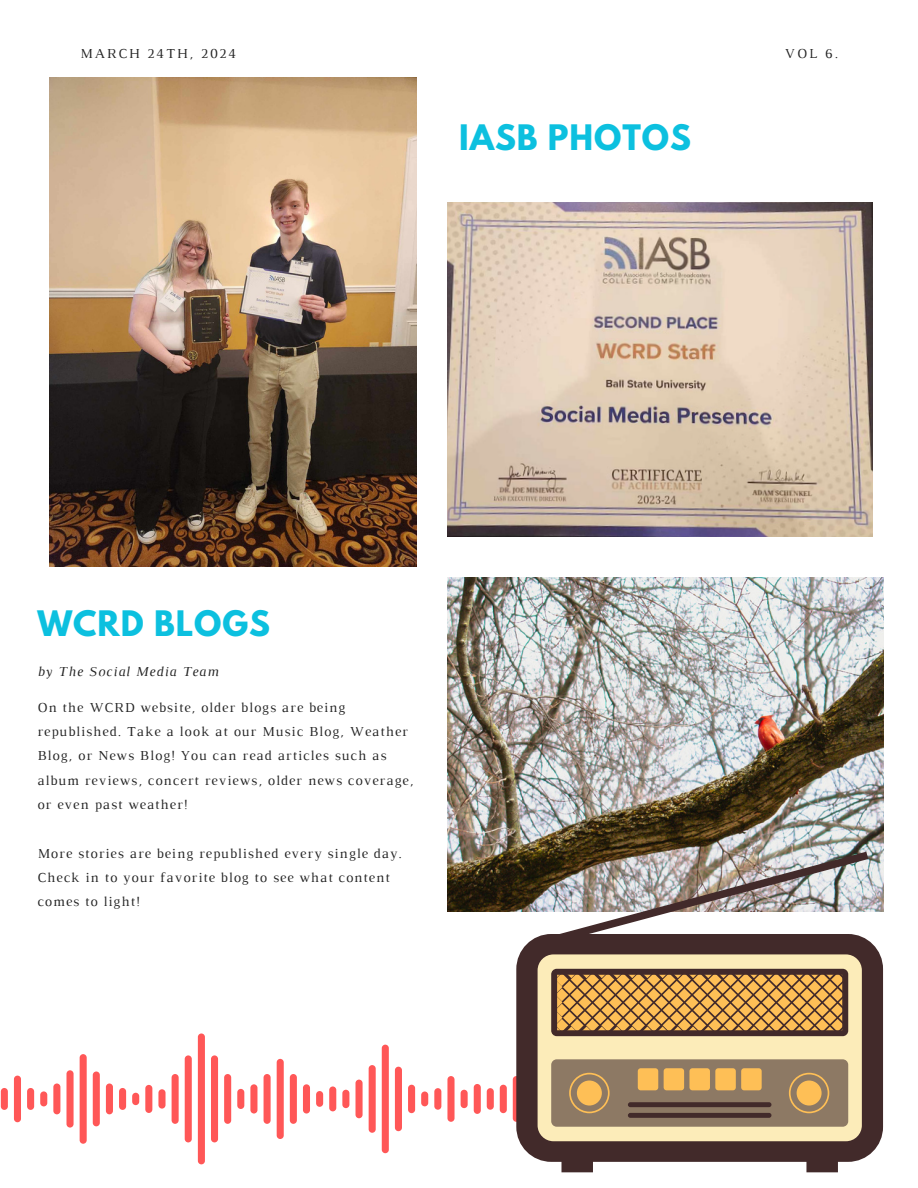
<style>
.page{position:relative;width:918px;height:1188px;background:#fff}
.page>*{position:absolute;margin:0;border:0;box-sizing:border-box;transform-origin:0 0}
.t1{font:700 31.2px "League Spartan";letter-spacing:.03em;color:#0cc0df}
.t2{font:13.95px/24.3px "Luthier";letter-spacing:.07em;color:#222}
.t3{font:italic 13.95px "Luthier";letter-spacing:.07em;color:#222}
.t4{font:13.95px "Luthier";letter-spacing:.14em;color:#222}
</style>
<div class="page">
<img style="left:447px;top:577px;width:437px;height:334px">
<svg style="left:0;top:1033px;width:545px;height:131px"></svg>
<img style="left:540px;top:852px;width:328px;height:88px">
<svg style="left:562px;top:1162px;width:276px;height:10px"></svg>
<div style="left:516px;top:934px;width:367px;height:228px;background:#422a2a;border-radius:35px"></div>
<div style="left:538px;top:954px;width:324px;height:187px;background:#fcecb9;border-radius:16px"></div>
<div style="left:551px;top:969px;width:297px;height:67px;background:#422a2a;border-radius:6px"></div>
<div style="left:551px;top:1059px;width:297px;height:68px;background:#8d7964;border-radius:6px"></div>
<svg style="left:569px;top:1073px;width:41px;height:40px"></svg>
<div style="left:577px;top:1081px;width:25px;height:25px;background:#febf56;border-radius:50%"></div>
<svg style="left:789px;top:1073px;width:40px;height:40px"></svg>
<div style="left:797px;top:1081px;width:25px;height:25px;background:#febf56;border-radius:50%"></div>
<div style="left:638px;top:1068px;width:20px;height:22px;background:#febf56;border-radius:3px"></div>
<div style="left:664px;top:1068px;width:20px;height:22px;background:#febf56;border-radius:3px"></div>
<div style="left:689px;top:1068px;width:21px;height:22px;background:#febf56;border-radius:3px"></div>
<div style="left:715px;top:1068px;width:21px;height:22px;background:#febf56;border-radius:3px"></div>
<div style="left:741px;top:1068px;width:21px;height:22px;background:#febf56;border-radius:3px"></div>
<div style="left:628px;top:1102px;width:143px;height:5px;background:#422a2a;border-radius:2px"></div>
<div style="left:628px;top:1113px;width:143px;height:5px;background:#422a2a;border-radius:2px"></div>
<svg style="left:557px;top:974px;width:286px;height:57px"></svg>
<img style="left:50px;top:77px;width:367px;height:490px">
<img style="left:447px;top:203px;width:426px;height:334px">
<p class="t4" style="left:80px;top:49px;width:158px">MARCH 24TH, 2024</p>
<h1 class="t2" style="left:785px;top:43px;width:55px">VOL 6.</h1>
<p class="t1" style="left:459px;top:122px;width:233px">IASB PHOTOS</p>
<p class="t1" style="left:37px;top:608px;width:234px">WCRD BLOGS</p>
<p class="t3" style="left:37px;top:666px;width:183px">by The Social Media Team</p>
<p class="t2" style="left:37px;top:696px;width:377px">On the WCRD website, older blogs are being republished. Take a look at our Music Blog, Weather Blog, or News Blog! You can read articles such as album reviews, concert reviews, older news coverage, or even past weather!</p>
<h1 class="t2" style="left:37px;top:842px;width:366px">More stories are being republished every single day.<br>Check in to your favorite blog to see what content comes to light!</h1>
</div>
